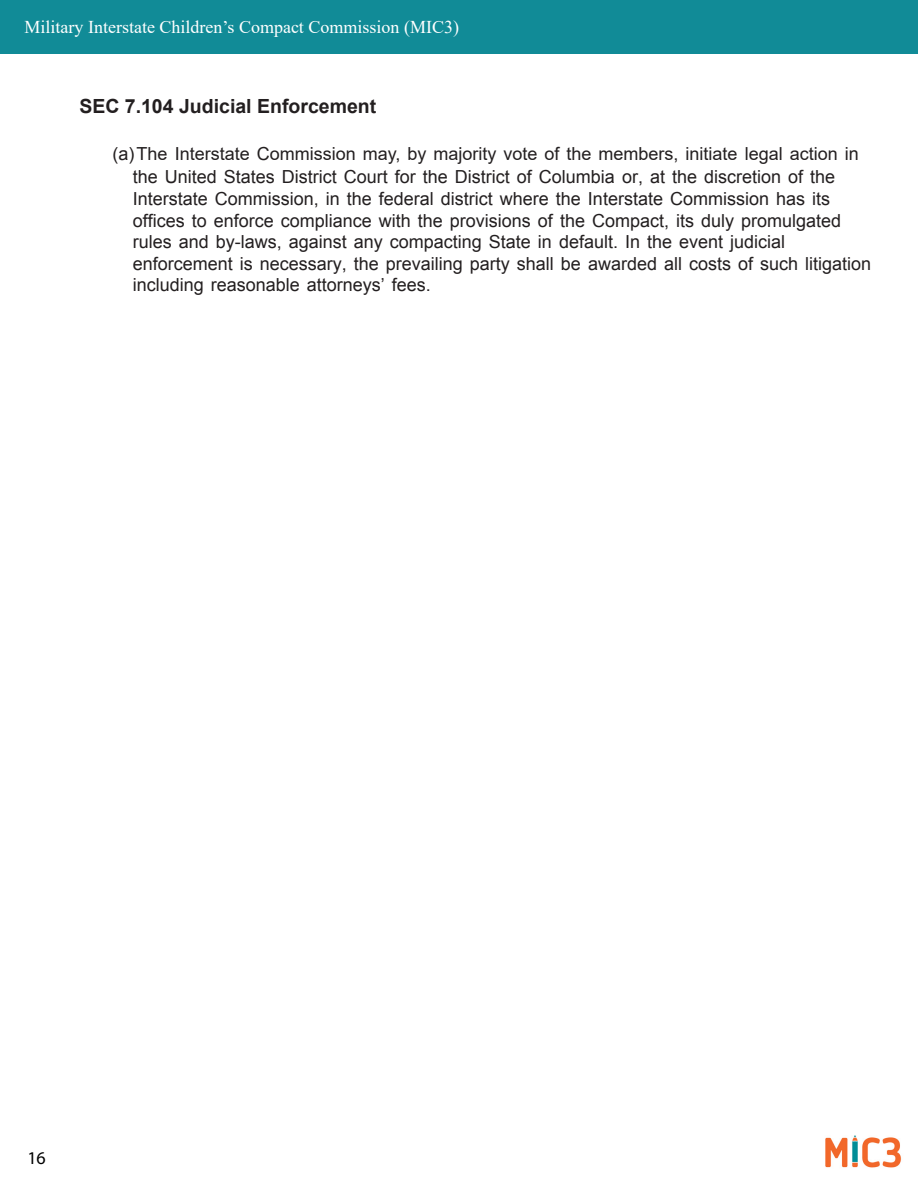
<style>
.page{position:relative;width:918px;height:1188px;background:#fff}
.page>*{position:absolute;margin:0;border:0;box-sizing:border-box;transform-origin:0 0}
.Sub_Paragraph{font:700 19.5px "Arial";color:#231f20}
.t1{font:18px/21.6px "Arial";color:#231f20;text-align:center}
.t2{font:18px "Times New Roman";color:#fff}
.s1{font-style:inherit}
</style>
<div class="page">
<div style="left:0;top:0;width:918px;height:54px;background:#118b97"></div>
<img style="left:825px;top:1135px;width:77px;height:33px">
<p class="t2" style="left:25px;top:14px;width:436px">Military Interstate Children’s Compact Commission (MIC3)</p>
<p class="Sub_Paragraph" style="left:79px;top:92px;width:298px">SEC 7.104 Judicial Enforcement</p>
<p class="t1" style="left:113px;top:142px;width:748px;line-height:23.5px">(a)<span class="s1">The Interstate Commission may, by majority vote of the members, initiate legal action</span> in the United States District Court for the District of Columbia or, at the discretion of the</p>
<p class="t1" style="left:133px;top:188px;width:740px;text-align:left">Interstate Commission, in the federal district where the Interstate Commission has its offices to enforce compliance with the provisions of the Compact, its duly promulgated rules and by-laws, against any compacting State in default. In the event judicial enforcement is necessary, the prevailing party shall be awarded all costs of such litigation including reasonable attorneys’ fees.</p>
</div>
